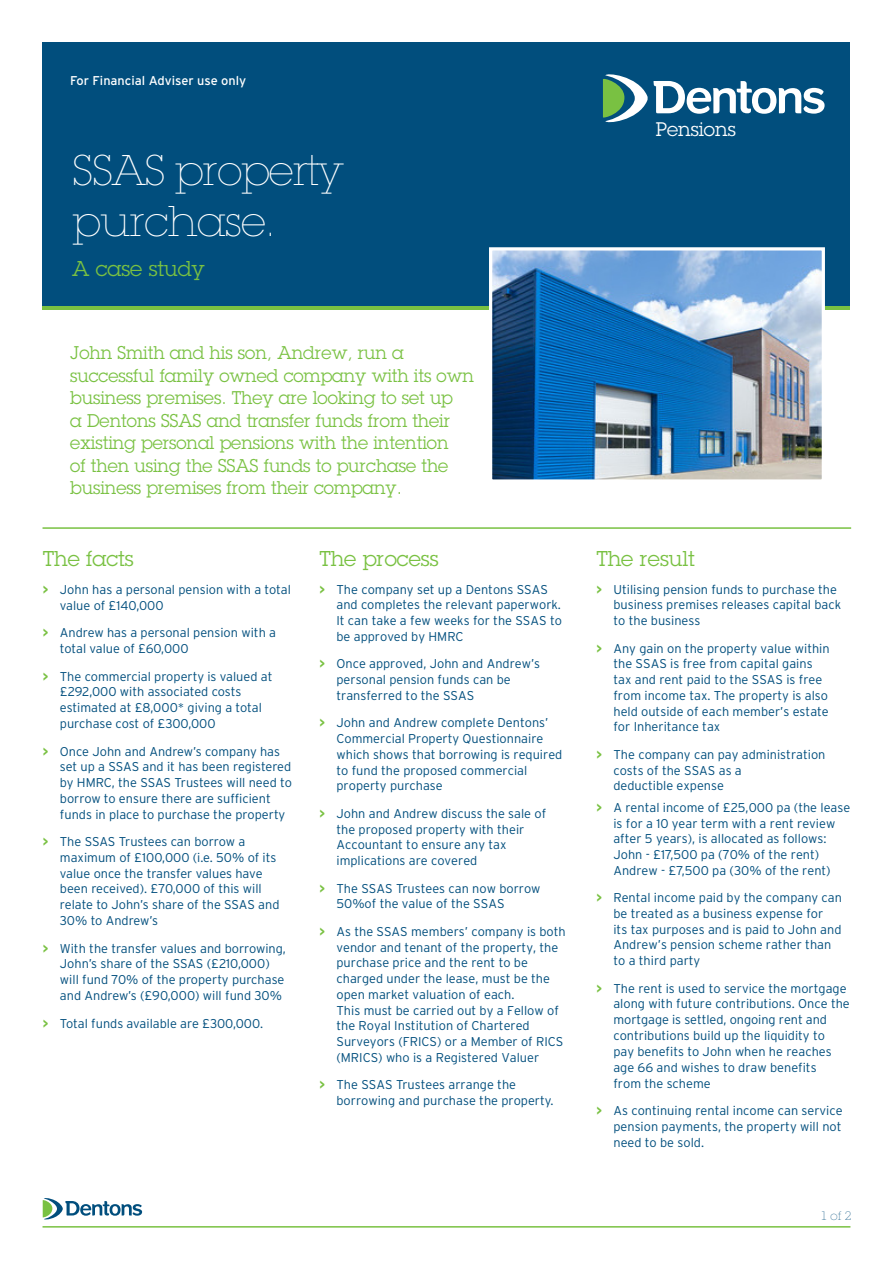
<style>
.page{position:relative;width:893px;height:1263px;background:#fff}
.page>*{position:absolute;margin:0;border:0;box-sizing:border-box;transform-origin:0 0}
.t1{font:200 42px/50.4px "Lubalin Graph Std";letter-spacing:-.025em;color:#fff}
.t2{font:21px "Lubalin Graph Std";color:#79c142}
.t3{font:19.2px "Lubalin Graph Std";color:#fff}
.t4{font:18px/22.5px "Lubalin Graph Std";color:#79c142}
.t5{font:300 12.75px/15.8px "Interstate";color:#014e7d}
.t6{font:12.75px "Interstate";color:#fff}
.t7{font:200 12px "Lubalin Graph Std";color:#014e7d}
.s1{font-weight:700;color:#79c142}
</style>
<div class="page">
<div style="left:43px;top:43px;width:807px;height:263px;background:#014e7d"></div>
<svg style="left:603px;top:74px;width:222px;height:49px"></svg>
<hr style="left:43px;top:527px;width:808px;height:2px;background:#79c142">
<hr style="left:43px;top:1226px;width:807px;height:1px;background:#79c142">
<svg style="left:43px;top:1198px;width:99px;height:21px"></svg>
<hr style="left:43px;top:306px;width:807px;height:3px;background:#79c142">
<img style="left:493px;top:251px;width:328px;height:228px">
<div style="left:489px;top:247px;width:336px;height:236px;border:3px solid #fff"></div>
<p class="t6" style="left:70px;top:73px;width:177px">For Financial Adviser use only</p>
<p class="t1" style="left:72px;top:146px;width:273px">SSAS property purchase.</p>
<p class="t2" style="left:72px;top:255px;width:134px">A case study</p>
<p class="t4" style="left:70px;top:342px;width:405px">John Smith and his son, Andrew, run a successful family owned company with its own business premises. They are looking to set up<br>a Dentons SSAS and transfer funds from their existing personal pensions with the intention<br>of then using the SSAS funds to purchase the business premises from their company.</p>
<p class="t2" style="left:43px;top:545px;width:92px">The facts</p>
<p class="t5" style="left:60px;top:581px;width:232px;text-indent:-17px"><span class="s1">&gt;</span> John has a personal pension with a total value of £140,000</p>
<p class="t5" style="left:60px;top:625px;width:218px;text-indent:-17px"><span class="s1">&gt;</span> Andrew has a personal pension with a total value of £60,000</p>
<p class="t5" style="left:60px;top:668px;width:214px;text-indent:-17px"><span class="s1">&gt;</span> The commercial property is valued at £292,000 with associated costs estimated at £8,000* giving a total purchase cost of £300,000</p>
<p class="t5" style="left:60px;top:743px;width:233px;text-indent:-17px"><span class="s1">&gt;</span> Once John and Andrew’s company has set up a SSAS and it has been registered by HMRC, the SSAS Trustees will need to borrow to ensure there are sufficient funds in place to purchase the property</p>
<p class="t5" style="left:60px;top:834px;width:221px;text-indent:-17px"><span class="s1">&gt;</span> The SSAS Trustees can borrow a maximum of £100,000 (i.e. 50% of its value once the transfer values have been received). £70,000 of this will relate to John’s share of the SSAS and<br>30% to Andrew’s</p>
<p class="t5" style="left:60px;top:940px;width:228px;text-indent:-17px"><span class="s1">&gt;</span> With the transfer values and borrowing, John’s share of the SSAS (£210,000) will fund 70% of the property purchase and Andrew’s (£90,000) will fund 30%</p>
<p class="t5" style="left:43px;top:1015px;width:222px"><span class="s1">&gt;</span> Total funds available are £300,000.</p>
<p class="t2" style="left:319px;top:545px;width:121px">The process</p>
<p class="t5" style="left:336px;top:581px;width:227px;text-indent:-17px"><span class="s1">&gt;</span> The company set up a Dentons SSAS and completes the relevant paperwork.<br>It can take a few weeks for the SSAS to be approved by HMRC</p>
<p class="t5" style="left:336px;top:656px;width:205px;text-indent:-17px"><span class="s1">&gt;</span> Once approved, John and Andrew’s personal pension funds can be transferred to the SSAS</p>
<p class="t5" style="left:336px;top:715px;width:227px;text-indent:-17px"><span class="s1">&gt;</span> John and Andrew complete Dentons’<br>Commercial Property Questionnaire which shows that borrowing is required to fund the proposed commercial property purchase</p>
<p class="t5" style="left:336px;top:805px;width:211px;text-indent:-17px"><span class="s1">&gt;</span> John and Andrew discuss the sale of the proposed property with their<br>Accountant to ensure any tax implications are covered</p>
<p class="t5" style="left:336px;top:880px;width:206px;text-indent:-17px"><span class="s1">&gt;</span> The SSAS Trustees can now borrow<br>50%of the value of the SSAS</p>
<p class="t5" style="left:336px;top:923px;width:231px;text-indent:-17px"><span class="s1">&gt;</span> As the SSAS members’ company is both vendor and tenant of the property, the purchase price and the rent to be charged under the lease, must be the open market valuation of each.<br>This must be carried out by a Fellow of the Royal Institution of Chartered Surveyors (FRICS) or a Member of RICS (MRICS) who is a Registered Valuer</p>
<p class="t5" style="left:336px;top:1077px;width:219px;text-indent:-17px"><span class="s1">&gt;</span> The SSAS Trustees arrange the borrowing and purchase the property.</p>
<p class="t3" style="left:656px;top:117px;width:81px">Pensions</p>
<p class="t2" style="left:596px;top:545px;width:100px">The result</p>
<p class="t5" style="left:613px;top:581px;width:229px;text-indent:-17px"><span class="s1">&gt;</span> Utilising pension funds to purchase the business premises releases capital back to the business</p>
<p class="t5" style="left:613px;top:640px;width:218px;text-indent:-17px"><span class="s1">&gt;</span> Any gain on the property value within the SSAS is free from capital gains tax and rent paid to the SSAS is free from income tax. The property is also held outside of each member’s estate for Inheritance tax</p>
<p class="t5" style="left:613px;top:746px;width:213px;text-indent:-17px"><span class="s1">&gt;</span> The company can pay administration costs of the SSAS as a<br>deductible expense</p>
<p class="t5" style="left:613px;top:799px;width:238px;text-indent:-17px"><span class="s1">&gt;</span> A rental income of £25,000 pa (the lease is for a 10 year term with a rent review after 5 years), is allocated as follows:<br>John - £17,500 pa (70% of the rent)<br>Andrew - £7,500 pa (30% of the rent)</p>
<p class="t5" style="left:613px;top:890px;width:230px;text-indent:-17px"><span class="s1">&gt;</span> Rental income paid by the company can be treated as a business expense for<br>its tax purposes and is paid to John and<br>Andrew’s pension scheme rather than to a third party</p>
<p class="t5" style="left:613px;top:980px;width:238px;text-indent:-17px"><span class="s1">&gt;</span> The rent is used to service the mortgage along with future contributions. Once the mortgage is settled, ongoing rent and contributions build up the liquidity to<br>pay benefits to John when he reaches age 66 and wishes to draw benefits<br>from the scheme</p>
<p class="t5" style="left:613px;top:1103px;width:231px;text-align:justify;text-indent:-17px"><span class="s1">&gt;</span> As continuing rental income can service pension payments, the property will not need to be sold.</p>
<p class="t7" style="left:821px;top:1209px;width:32px">1 of 2</p>
</div>
